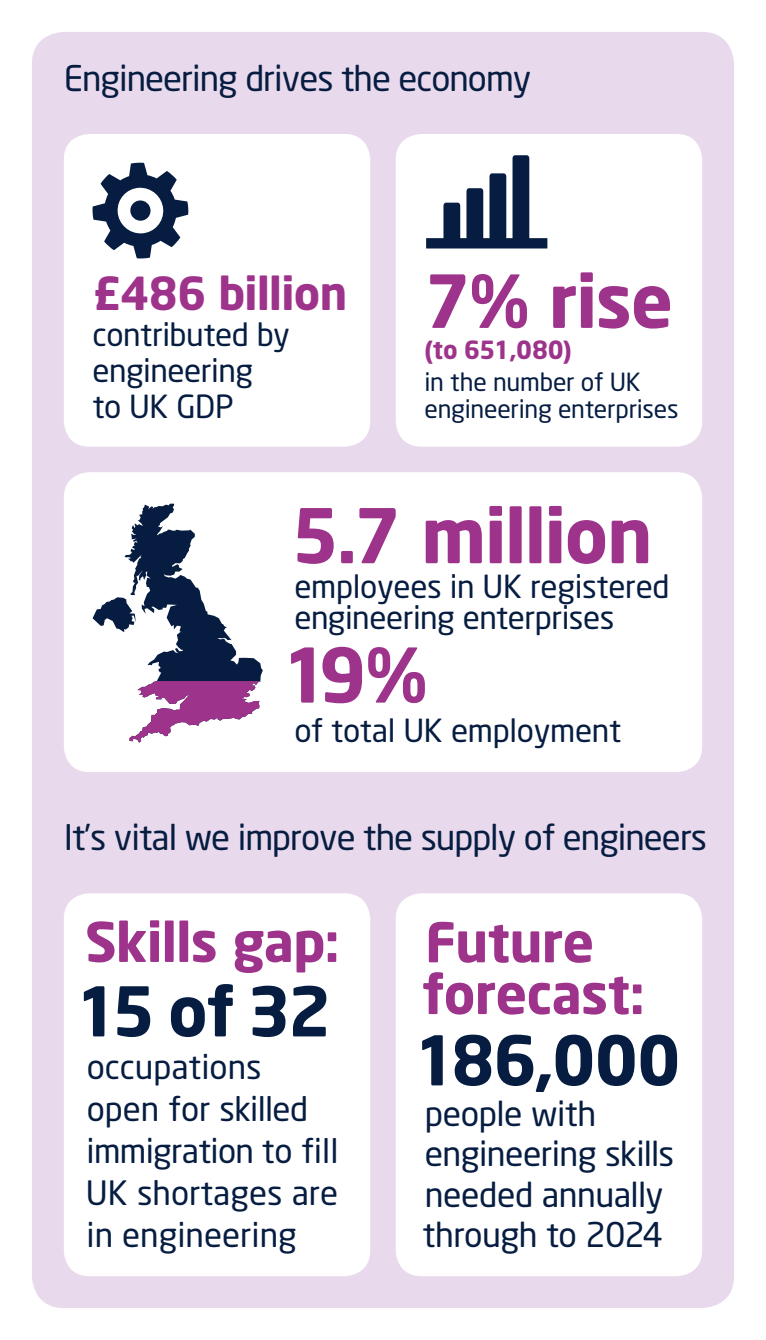
<style>
.page{position:relative;width:766px;height:1340px;background:#fff}
.page>*{position:absolute;margin:0;border:0;box-sizing:border-box;transform-origin:0 0}
.t1{font:700 74.25px "Neo Sans";letter-spacing:-.02em;color:#9d338a}
.t2{font:700 72px "Neo Sans";color:#9d338a}
.t3{font:700 67.5px "Neo Sans";letter-spacing:-.02em;color:#061d41}
.t4{font:700 54px/51.8px "Neo Sans";letter-spacing:-.015em;color:#9d338a}
.t5{font:700 45px "Neo Sans";letter-spacing:-.015em;color:#9d338a}
.t6{font:34.88px "Neo Sans";letter-spacing:-.03em;color:#061d41}
.t7{font:33.75px/40.5px "Neo Sans";letter-spacing:-.015em;color:#061d41}
.t8{font:33.3px/42.1px "Neo Sans";color:#061d41}
.t9{font:31.5px/36px "Neo Sans";letter-spacing:-.01em;color:#061d41}
.t10{font:24.75px/27px "Neo Sans";letter-spacing:-.01em;color:#061d41}
.t11{font:700 24.75px "Neo Sans";letter-spacing:-.01em;color:#9d338a}
</style>
<div class="page">
<div style="left:32px;top:32px;width:701px;height:1275px;background:#e9d9ec;border-radius:32px"></div>
<div style="left:64px;top:134px;width:306px;height:312px;background:#fff;border-radius:26px"></div>
<div style="left:395px;top:893px;width:307px;height:383px;background:#fff;border-radius:26px"></div>
<div style="left:395px;top:134px;width:307px;height:312px;background:#fff;border-radius:26px"></div>
<div style="left:64px;top:472px;width:638px;height:300px;background:#fff;border-radius:26px"></div>
<div style="left:64px;top:893px;width:306px;height:383px;background:#fff;border-radius:26px"></div>
<svg style="left:92px;top:163px;width:96px;height:95px"></svg>
<div style="left:130px;top:200px;width:21px;height:21px;background:#061d41;border-radius:50%"></div>
<svg style="left:92px;top:503px;width:171px;height:239px"></svg>
<svg style="left:426px;top:155px;width:121px;height:93px"></svg>
<p class="t6" style="left:64px;top:57px;width:469px">Engineering drives the economy</p>
<h3 class="t5" style="left:92px;top:264px;width:256px">£486 billion</h3>
<p class="t9" style="left:92px;top:316px;width:199px">contributed by engineering<br>to UK GDP</p>
<h2 class="t2" style="left:424px;top:255px;width:250px">7% rise</h2>
<p class="t11" style="left:424px;top:334px;width:149px">(to 651,080)</p>
<p class="t10" style="left:424px;top:368px;width:255px">in the number of UK engineering enterprises</p>
<h1 class="t1" style="left:291px;top:488px;width:362px">5.7 million</h1>
<p class="t9" style="left:294px;top:570px;width:376px;line-height:31.5px">employees in UK registered engineering enterprises</p>
<h1 class="t1" style="left:282px;top:627px;width:147px">19%</h1>
<p class="t9" style="left:294px;top:712px;width:328px">of total UK employment</p>
<p class="t6" style="left:64px;top:816px;width:644px">It’s vital we improve the supply of engineers</p>
<h3 class="t4" style="left:85px;top:914px;width:256px">Skills gap:</h3>
<h3 class="t3" style="left:76px;top:968px;width:257px">15 of 32</h3>
<p class="t8" style="left:86px;top:1044px;width:254px">occupations open for skilled immigration to fill<br>UK shortages are in engineering</p>
<h3 class="t4" style="left:421px;top:915px;width:224px">Future forecast:</h3>
<h3 class="t3" style="left:414px;top:1017px;width:268px">186,000</h3>
<p class="t7" style="left:422px;top:1092px;width:253px">people with engineering skills needed annually through to 2024</p>
</div>
